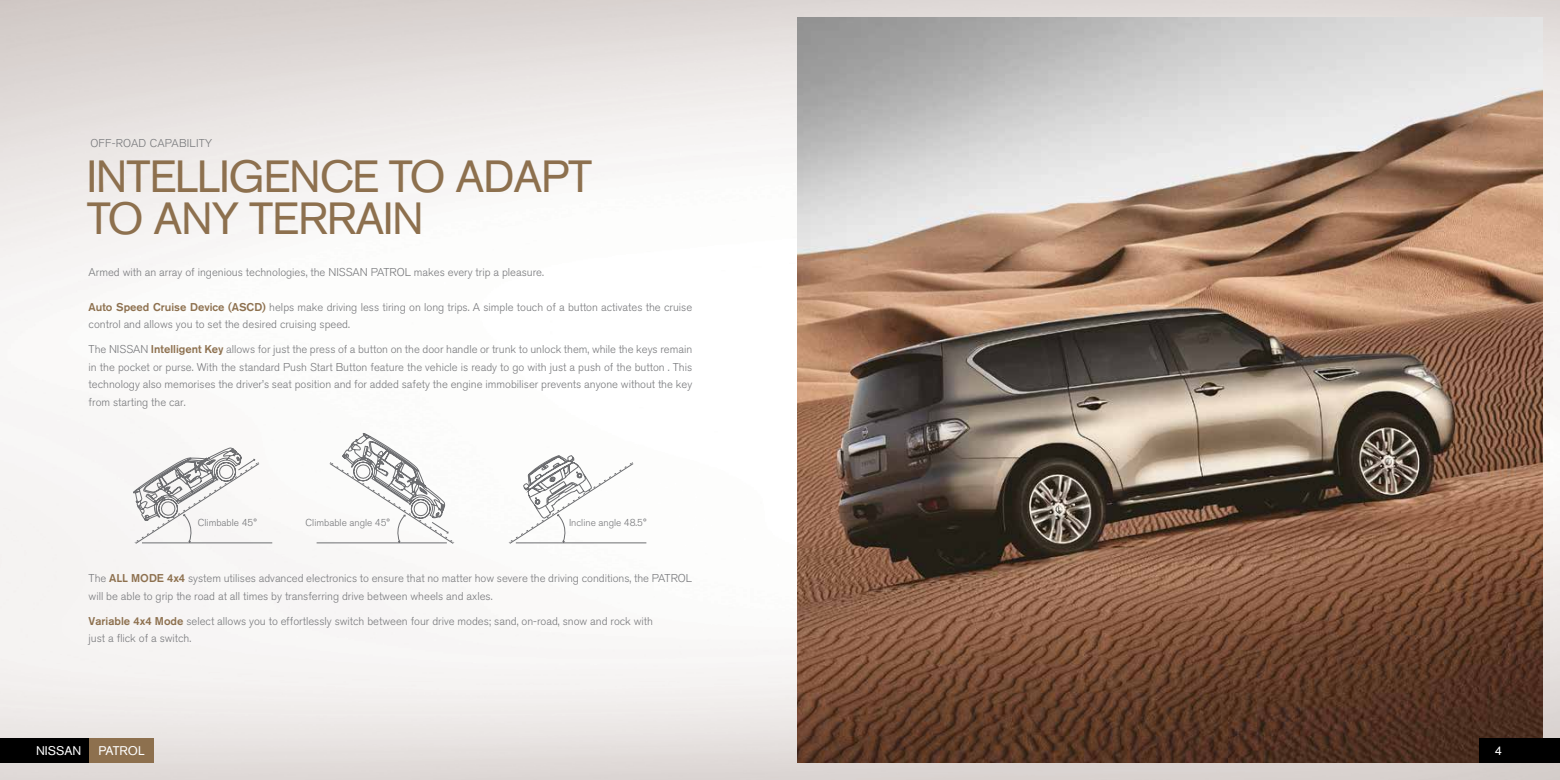
<style>
.page{position:relative;width:1560px;height:780px;background:#fff}
.page>*{position:absolute;margin:0;border:0;box-sizing:border-box;transform-origin:0 0}
.t1{font:44.75px/41.6px "Nissan AG";letter-spacing:-.025em;color:#8d704e}
.t2{font:12.5px "Nissan AG";color:#fff}
.t3{font:300 11.25px/17.5px "Nissan AG";color:#77787b}
.t4{font:300 11.25px "Nissan AG";letter-spacing:.02em;color:#77787b}
.t5{font:300 10px "Nissan AG";color:#77787b}
.s1{font-weight:500;color:#8d704e}
</style>
<div class="page">
<img style="left:0;top:0;width:1559px;height:780px">
<img style="left:797px;top:18px;width:744px;height:744px">
<svg style="left:316px;top:432px;width:138px;height:112px"></svg>
<svg style="left:133px;top:447px;width:140px;height:97px"></svg>
<svg style="left:509px;top:436px;width:138px;height:108px"></svg>
<div style="left:0;top:738px;width:89px;height:24px;background:#000"></div>
<div style="left:89px;top:738px;width:65px;height:24px;background:#8d704e"></div>
<div style="left:1479px;top:738px;width:80px;height:24px;background:#000"></div>
<p class="t4" style="left:90px;top:137px;width:123px">off-rOAD CAPABILITY</p>
<h1 class="t1" style="left:87px;top:156px;width:507px">INTELLIGENCE TO ADAPT<br>TO ANY TERRAIN</h1>
<p class="t3" style="left:89px;top:263px;width:457px">Armed with an array of ingenious technologies, the N issan Patrol makes every trip a pleasure.</p>
<p class="t3" style="left:89px;top:298px;width:605px"><span class="s1">Auto Speed Cruise Device (ASCD)</span> helps make driving less tiring on long trips. A simple touch of a button activates the cruise control and allows you to set the desired cruising speed.</p>
<p class="t3" style="left:89px;top:341px;width:605px;text-align:justify">The N issan <span class="s1">Intelligent Key</span> allows for just the press of a button on the door handle or trunk to unlock them, while the keys remain in the pocket or purse. With the standard Push Start Button feature the vehicle is ready to go with just a push of the button . This technology also memorises the driver’s seat position and for added safety the engine immobiliser prevents anyone without the key from starting the car.</p>
<p class="t5" style="left:198px;top:517px;width:61px">Climbable 45°</p>
<p class="t5" style="left:305px;top:517px;width:86px">Climbable angle 45°</p>
<p class="t5" style="left:569px;top:517px;width:79px">I ncline angle 48.5°</p>
<p class="t3" style="left:89px;top:569px;width:605px">The <span class="s1">ALL MODE 4x4</span> system utilises advanced electronics to ensure that no matter how severe the driving conditions, the Patrol will be able to grip the road at all times by transferring drive between wheels and axles.</p>
<p class="t3" style="left:89px;top:612px;width:566px"><span class="s1">Variable 4x4 Mode</span> select allows you to effortlessly switch between four drive modes; sand, on-road, snow and rock with just a flick of a switch.</p>
<p class="t2" style="left:36px;top:743px;width:45px">NISSAN</p>
<p class="t2" style="left:98px;top:743px;width:48px">PATROL</p>
<p class="t2" style="left:1494px;top:743px;width:9px">4</p>
</div>
